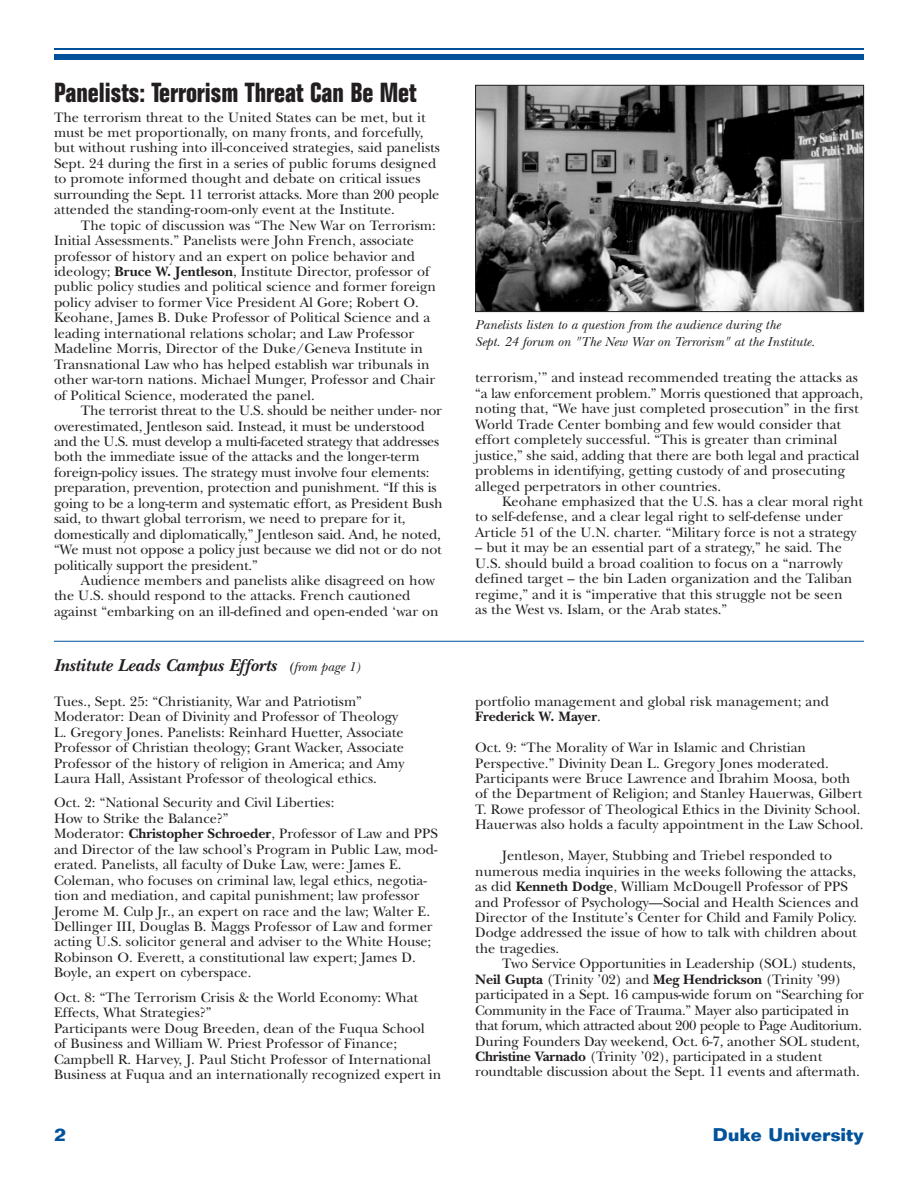
<style>
.page{position:relative;width:918px;height:1188px;background:#fff}
.page>*{position:absolute;margin:0;border:0;box-sizing:border-box;transform-origin:0 0}
.t1{font:700 condensed 27px "Folio";color:#231f20}
.t2{font:italic 700 18px "New Baskerville";color:#231f20}
.t3{font:700 18px "Folio";color:#01529b}
.t4{font:14.25px/15.5px "New Baskerville";color:#231f20}
.t5{font:italic 13.5px/16.5px "New Baskerville";color:#231f20}
.s1{font-weight:700}
.s2{font-size:13.5px}
.s3{font-weight:400;font-size:13.5px}
</style>
<div class="page">
<hr style="left:54px;top:48px;width:810px;height:2px;background:#01529b">
<div style="left:54px;top:54px;width:810px;height:6px;background:#01529b"></div>
<hr style="left:54px;top:641px;width:810px;height:1px;background:#01529b">
<img style="left:477px;top:87px;width:385px;height:223px">
<div style="left:475px;top:85px;width:389px;height:227px;border:1px solid #231f20"></div>
<h1 class="t1" style="left:54px;top:82px;width:364px">Panelists: Terrorism Threat Can Be Met</h1>
<p class="t4" style="left:54px;top:111px;width:387px">The terrorism threat to the United States can be met, but it must be met proportionally, on many fronts, and forcefully, but without rushing into ill-conceived strategies, said panelists Sept. 24 during the first in a series of public forums designed to promote informed thought and debate on critical issues surrounding the Sept. 11 terrorist attacks. More than 200 people attended the standing-room-only event at the Institute.</p>
<p class="t4" style="left:54px;top:219px;width:384px;text-indent:27px">The topic of discussion was “The New War on Terrorism:<br>Initial Assessments.” Panelists were John French, associate professor of history and an expert on police behavior and ideology; <span class="s1">Bruce W. Jentleson</span>, Institute Director, professor of public policy studies and political science and former foreign policy adviser to former Vice President Al Gore; Robert O.<br>Keohane, James B. Duke Professor of Political Science and a leading international relations scholar; and Law Professor Madeline Morris, Director of the Duke/Geneva Institute in Transnational Law who has helped establish war tribunals in other war-torn nations. Michael Munger, Professor and Chair of Political Science, moderated the panel.</p>
<p class="t4" style="left:54px;top:404px;width:390px;text-indent:27px">The terrorist threat to the U.S. should be neither under- nor overestimated, Jentleson said. Instead, it must be understood and the U.S. must develop a multi-faceted strategy that addresses both the immediate issue of the attacks and the longer-term foreign-policy issues. The strategy must involve four elements: preparation, prevention, protection and punishment. “If this is going to be a long-term and systematic effort, as President Bush said, to thwart global terrorism, we need to prepare for it, domestically and diplomatically,” Jentleson said. And, he noted, “We must not oppose a policy just because we did not or do not politically support the president.”</p>
<p class="t4" style="left:54px;top:574px;width:386px;text-indent:27px">Audience members and panelists alike disagreed on how the U.S. should respond to the attacks. French cautioned against “embarking on an ill-defined and open-ended ‘war on</p>
<p class="t2" style="left:54px;top:658px;width:308px">Institute Leads Campus Efforts <span class="s2">(</span><span class="s3">from page 1)</span></p>
<p class="t4" style="left:54px;top:695px;width:352px">Tues., Sept. 25: “Christianity, War and Patriotism” Moderator: Dean of Divinity and Professor of Theology L. Gregory Jones. Panelists: Reinhard Huetter, Associate Professor of Christian theology; Grant Wacker, Associate Professor of the history of religion in America; and Amy Laura Hall, Assistant Professor of theological ethics.</p>
<p class="t4" style="left:54px;top:797px;width:385px">Oct. 2: “National Security and Civil Liberties:<br>How to Strike the Balance?”<br>Moderator: <span class="s1">Christopher Schroeder</span>, Professor of Law and PPS and Director of the law school’s Program in Public Law, mod&shy;erated. Panelists, all faculty of Duke Law, were: James E.<br>Coleman, who focuses on criminal law, legal ethics, negotia&shy;tion and mediation, and capital punishment; law professor Jerome M. Culp Jr., an expert on race and the law; Walter E.<br>Dellinger III, Douglas B. Maggs Professor of Law and former acting U.S. solicitor general and adviser to the White House; Robinson O. Everett, a constitutional law expert; James D.<br>Boyle, an expert on cyberspace.</p>
<p class="t4" style="left:54px;top:991px;width:389px">Oct. 8: “The Terrorism Crisis &amp; the World Economy: What Effects, What Strategies?”<br>Participants were Doug Breeden, dean of the Fuqua School<br>of Business and William W. Priest Professor of Finance; Campbell R. Harvey, J. Paul Sticht Professor of International Business at Fuqua and an internationally recognized expert in</p>
<p class="t5" style="left:475px;top:318px;width:341px">Panelists listen to a question from the audience during the<br>Sept. 24 forum on "The New War on Terrorism" at the Institute.</p>
<p class="t4" style="left:475px;top:372px;width:389px">terrorism,’” and instead recommended treating the attacks as “a law enforcement problem.” Morris questioned that approach, noting that, “We have just completed prosecution” in the first World Trade Center bombing and few would consider that effort completely successful. “This is greater than criminal justice,” she said, adding that there are both legal and practical problems in identifying, getting custody of and prosecuting alleged perpetrators in other countries.</p>
<p class="t4" style="left:475px;top:495px;width:389px;text-indent:27px">Keohane emphasized that the U.S. has a clear moral right to self-defense, and a clear legal right to self-defense under<br>Article 51 of the U.N. charter. “Military force is not a strategy</p>
<p class="t4" style="left:475px;top:542px;width:379px">– but it may be an essential part of a strategy,” he said. The U.S. should build a broad coalition to focus on a “narrowly defined target – the bin Laden organization and the Taliban regime,” and it is “imperative that this struggle not be seen as the West vs. Islam, or the Arab states.”</p>
<p class="t4" style="left:475px;top:695px;width:355px">portfolio management and global risk management; and<br><span class="s1">Frederick W. Mayer</span>.</p>
<p class="t4" style="left:475px;top:741px;width:390px">Oct. 9: “The Morality of War in Islamic and Christian Perspective.” Divinity Dean L. Gregory Jones moderated.<br>Participants were Bruce Lawrence and Ibrahim Moosa, both of the Department of Religion; and Stanley Hauerwas, Gilbert T. Rowe professor of Theological Ethics in the Divinity School.<br>Hauerwas also holds a faculty appointment in the Law School.</p>
<p class="t4" style="left:475px;top:850px;width:385px;text-indent:27px">Jentleson, Mayer, Stubbing and Triebel responded to numerous media inquiries in the weeks following the attacks, as did <span class="s1">Kenneth Dodge</span>, William McDougell Professor of PPS and Professor of Psychology—Social and Health Sciences and Director of the Institute’s Center for Child and Family Policy.<br>Dodge addressed the issue of how to talk with children about the tragedies.</p>
<p class="t4" style="left:475px;top:958px;width:390px;text-indent:27px">Two Service Opportunities in Leadership (SOL) students, <span class="s1">Neil Gupta</span> (Trinity ’02) and <span class="s1">Meg Hendrickson</span> (Trinity ’99) participated in a Sept. 16 campus-wide forum on “Searching for Community in the Face of Trauma.” Mayer also participated in that forum, which attracted about 200 people to Page Auditorium.<br>During Founders Day weekend, Oct. 6-7, another SOL student, <span class="s1">Christine Varnado</span> (Trinity ’02), participated in a student roundtable discussion about the Sept. 11 events and aftermath.</p>
<p class="t3" style="left:54px;top:1128px;width:14px">2</p>
<p class="t3" style="left:713px;top:1128px;width:153px">Duke University</p>
</div>
